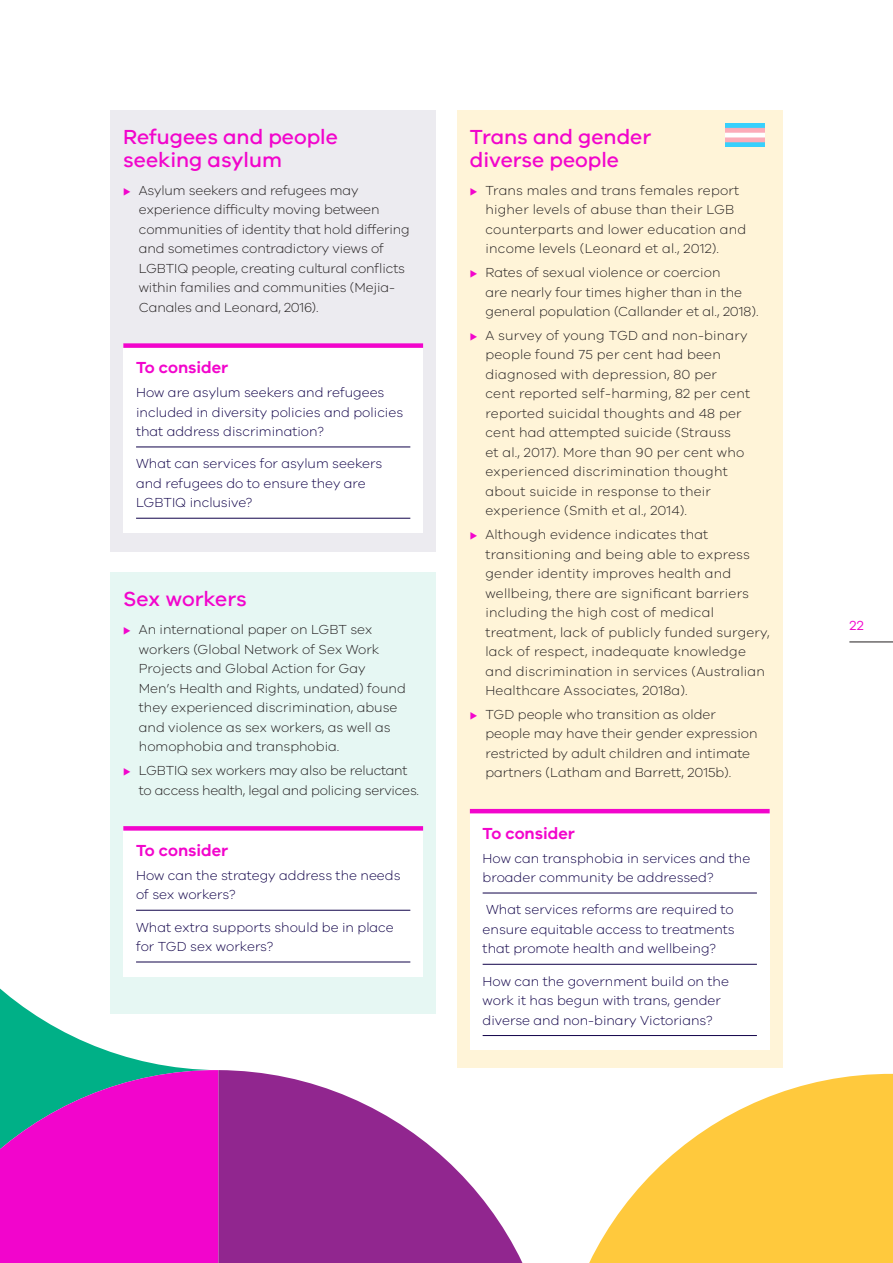
<style>
.page{position:relative;width:893px;height:1263px;background:#fff}
.page>*{position:absolute;margin:0;border:0;box-sizing:border-box;transform-origin:0 0}
._150__Sub_Header_H2{font:500 21px/22.5px "VIC";color:#f205cc}
._165__Questions_Subh{font:600 16.5px "VIC";color:#f205cc}
.t1{font:300 13.5px/19.5px "VIC";color:#231f20}
._166__Questions_Body{font:300 13.5px/19.5px "VIC";color:#100249}
.t2{font:13.5px "VIC";color:#f205cc}
.s1{color:#f205cc}
</style>
<div class="page">
<hr style="left:849px;top:642px;width:44px;height:1px;background:#231f20">
<svg style="left:0;top:792px;width:183px;height:276px"></svg>
<svg style="left:0;top:1068px;width:218px;height:195px;background:#d01cc2"></svg>
<svg style="left:218px;top:1070px;width:305px;height:193px;fill:#91268f"></svg>
<svg style="left:589px;top:1073px;width:304px;height:190px;fill:#ffc93d"></svg>
<div style="left:111px;top:573px;width:325px;height:441px;background:#e6f7f3"></div>
<div style="left:123px;top:827px;width:300px;height:150px;background:#fff"></div>
<div style="left:123px;top:826px;width:300px;height:5px;background:#f205cc"></div>
<hr style="left:136px;top:910px;width:274px;height:1px;background:#100249">
<hr style="left:136px;top:962px;width:274px;height:1px;background:#100249">
<div style="left:457px;top:111px;width:325px;height:957px;background:#fff4d8"></div>
<div style="left:470px;top:810px;width:300px;height:240px;background:#fff"></div>
<hr style="left:470px;top:809px;width:300px;height:4px;background:#f205cc">
<hr style="left:483px;top:893px;width:274px;height:1px;background:#100249">
<hr style="left:483px;top:964px;width:274px;height:1px;background:#100249">
<hr style="left:483px;top:1035px;width:274px;height:1px;background:#100249">
<img style="left:726px;top:123px;width:38px;height:23px">
<div style="left:111px;top:111px;width:325px;height:441px;background:#ecebf0"></div>
<div style="left:123px;top:344px;width:300px;height:189px;background:#fff"></div>
<div style="left:123px;top:343px;width:300px;height:5px;background:#f205cc"></div>
<hr style="left:136px;top:447px;width:274px;height:1px;background:#100249">
<hr style="left:136px;top:518px;width:274px;height:1px;background:#100249">
<h2 class="_150__Sub_Header_H2" style="left:123px;top:125px;width:216px">Refugees and people seeking asylum</h2>
<p class="t1" style="left:139px;top:180px;width:272px;text-indent:-16px"><span class="s1">◆</span> Asylum seekers and refugees may experience difficulty moving between communities of identity that hold differing and sometimes contradictory views of LGBTIQ people, creating cultural conflicts within families and communities (Mejia-Canales and Leonard, 2016).</p>
<p class="_165__Questions_Subh" style="left:136px;top:358px;width:94px">To consider</p>
<p class="_166__Questions_Body" style="left:136px;top:382px;width:269px">How are asylum seekers and refugees included in diversity policies and policies that address discrimination?</p>
<p class="_166__Questions_Body" style="left:136px;top:454px;width:248px">What can services for asylum seekers and refugees do to ensure they are<br>LGBTIQ inclusive?</p>
<h2 class="_150__Sub_Header_H2" style="left:123px;top:587px;width:125px">Sex workers</h2>
<p class="t1" style="left:139px;top:620px;width:269px;text-indent:-16px"><span class="s1">◆</span> An international paper on LGBT sex workers (Global Network of Sex Work Projects and Global Action for Gay Men’s Health and Rights, undated) found they experienced discrimination, abuse and violence as sex workers, as well as homophobia and transphobia.</p>
<p class="t1" style="left:139px;top:760px;width:282px;text-indent:-16px"><span class="s1">◆</span> LGBTIQ sex workers may also be reluctant to access health, legal and policing services.</p>
<p class="_165__Questions_Subh" style="left:136px;top:840px;width:94px">To consider</p>
<p class="_166__Questions_Body" style="left:136px;top:865px;width:266px">How can the strategy address the needs of sex workers?</p>
<p class="_166__Questions_Body" style="left:136px;top:917px;width:259px">What extra supports should be in place for TGD sex workers?</p>
<h2 class="_150__Sub_Header_H2" style="left:470px;top:125px;width:183px">Trans and gender diverse people</h2>
<p class="t1" style="left:485px;top:180px;width:262px;text-indent:-16px"><span class="s1">◆</span> Trans males and trans females report higher levels of abuse than their LGB counterparts and lower education and income levels (Leonard et al., 2012).</p>
<p class="t1" style="left:485px;top:262px;width:275px;text-indent:-16px"><span class="s1">◆</span> Rates of sexual violence or coercion<br>are nearly four times higher than in the general population (Callander et al., 2018).</p>
<p class="t1" style="left:485px;top:325px;width:266px;text-indent:-16px"><span class="s1">◆</span> A survey of young TGD and non-binary people found 75 per cent had been diagnosed with depression, 80 per cent reported self-harming, 82 per cent reported suicidal thoughts and 48 per cent had attempted suicide (Strauss<br>et al., 2017). More than 90 per cent who experienced discrimination thought about suicide in response to their experience (Smith et al., 2014).</p>
<p class="t1" style="left:485px;top:524px;width:286px;text-indent:-16px"><span class="s1">◆</span> Although evidence indicates that transitioning and being able to express gender identity improves health and wellbeing, there are significant barriers including the high cost of medical treatment, lack of publicly funded surgery, lack of respect, inadequate knowledge and discrimination in services (Australian Healthcare Associates, 2018a).</p>
<p class="t1" style="left:485px;top:704px;width:274px;text-indent:-16px"><span class="s1">◆</span> TGD people who transition as older people may have their gender expression restricted by adult children and intimate partners (Latham and Barrett, 2015b).</p>
<p class="_165__Questions_Subh" style="left:483px;top:823px;width:94px">To consider</p>
<p class="_166__Questions_Body" style="left:483px;top:848px;width:269px">How can transphobia in services and the broader community be addressed?</p>
<p class="_166__Questions_Body" style="left:483px;top:900px;width:254px;text-align:justify">What services reforms are required to ensure equitable access to treatments that promote health and wellbeing?</p>
<p class="_166__Questions_Body" style="left:483px;top:971px;width:248px">How can the government build on the work it has begun with trans, gender diverse and non-binary Victorians?</p>
<p class="t2" style="left:849px;top:617px;width:16px">22</p>
</div>
